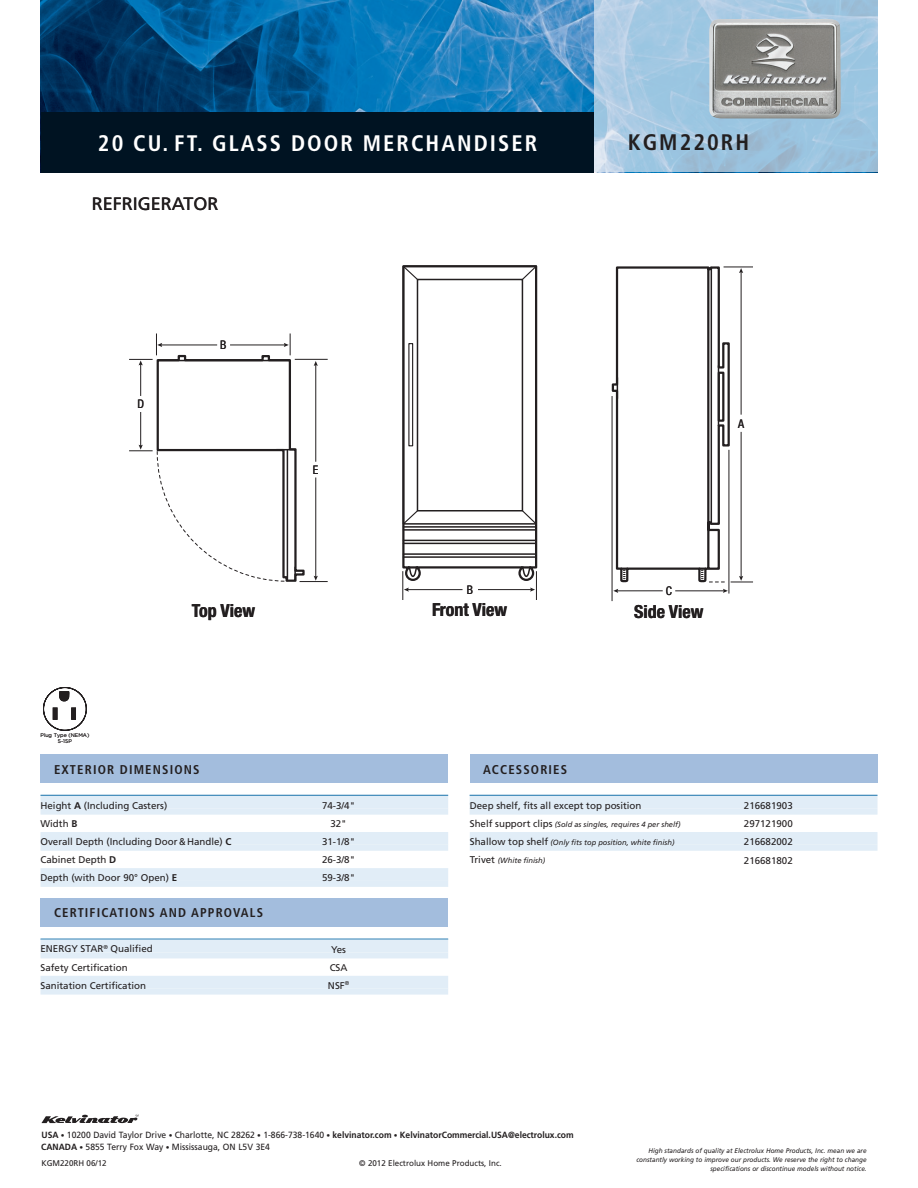
<style>
.page{position:relative;width:918px;height:1188px;background:#fff}
.page>*{position:absolute;margin:0;border:0;box-sizing:border-box;transform-origin:0 0}
.t1{font:700 condensed 22.5px "Frutiger";letter-spacing:.09em;color:#fff}
.t2{font:700 condensed 22.5px "Frutiger";letter-spacing:.09em;color:#231f20}
.t3{font:700 condensed 18px "Helvetica Neue";color:#231f20}
.t4{font:18px "Frutiger";color:#231f20}
.t5{font:700 condensed 12.75px "Frutiger";letter-spacing:.09em;color:#231f20}
.t6{font:condensed 12px "Helvetica Neue";color:#231f20}
.t7{font:9.75px/18px "Frutiger";color:#231f20}
.t8{font:9px/11.9px "Frutiger";color:#231f20;scale:.95 1}
.t9{font:8.25px "Frutiger";color:#231f20}
.t10{font:italic 7.5px "Frutiger";color:#231f20}
.t11{font:italic 6.75px/9px "Frutiger";color:#231f20;text-align:right;scale:.95 1}
.t12{font:5.25px/6.3px "Gotham";color:#231f20;text-align:center}
.s1{font-weight:700}
.s2{font-style:normal;font-size:9.75px}
.s3{font-weight:700;font-size:7.5px}
</style>
<div class="page">
<img style="left:40px;top:0;width:554px;height:172px">
<svg style="left:594px;top:0;width:283px;height:172px;background:#a3c7e1"></svg>
<img style="left:709px;top:19px;width:132px;height:100px">
<div style="left:470px;top:755px;width:408px;height:28px;background:#a3bddd"></div>
<svg style="left:42px;top:1114px;width:97px;height:9px"></svg>
<div style="left:40px;top:755px;width:408px;height:28px;background:#a3bddd"></div>
<hr style="left:40px;top:795px;width:408px;height:1px;background:#0065a4">
<div style="left:40px;top:796px;width:408px;height:13px;background:#e1edf7"></div>
<div style="left:40px;top:809px;width:408px;height:6px;background:#e1edf7"></div>
<div style="left:40px;top:832px;width:408px;height:13px;background:#e1edf7"></div>
<div style="left:40px;top:845px;width:408px;height:6px;background:#e1edf7"></div>
<div style="left:40px;top:868px;width:408px;height:13px;background:#e1edf7"></div>
<div style="left:40px;top:881px;width:408px;height:6px;background:#e1edf7"></div>
<div style="left:40px;top:898px;width:408px;height:28px;background:#a3bddd"></div>
<hr style="left:40px;top:939px;width:408px;height:1px;background:#0065a4">
<div style="left:40px;top:940px;width:408px;height:12px;background:#e1edf7"></div>
<div style="left:40px;top:952px;width:408px;height:6px;background:#e1edf7"></div>
<div style="left:40px;top:976px;width:408px;height:13px;background:#e1edf7"></div>
<div style="left:40px;top:989px;width:408px;height:6px;background:#e1edf7"></div>
<svg style="left:43px;top:687px;width:44px;height:44px"></svg>
<div style="left:71px;top:708px;width:5px;height:12px;background:#231f20"></div>
<svg style="left:402px;top:265px;width:136px;height:335px"></svg>
<hr style="left:612px;top:397px;width:1px;height:204px;background:#231f20">
<hr style="left:617px;top:590px;width:46px;height:1px;background:#231f20">
<svg style="left:613px;top:589px;width:5px;height:4px"></svg>
<hr style="left:675px;top:590px;width:50px;height:1px;background:#231f20">
<svg style="left:723px;top:589px;width:5px;height:4px"></svg>
<hr style="left:729px;top:450px;width:1px;height:143px;background:#231f20">
<svg style="left:611px;top:266px;width:142px;height:317px"></svg>
<div style="left:718px;top:372px;width:6px;height:50px;border:2px solid #231f20"></div>
<hr style="left:718px;top:366px;width:1px;height:60px;background:#231f20">
<svg style="left:130px;top:334px;width:197px;height:249px"></svg>
<hr style="left:470px;top:795px;width:408px;height:1px;background:#0065a4">
<div style="left:470px;top:796px;width:408px;height:13px;background:#e1edf7"></div>
<div style="left:470px;top:809px;width:408px;height:6px;background:#e1edf7"></div>
<div style="left:470px;top:832px;width:408px;height:13px;background:#e1edf7"></div>
<div style="left:470px;top:845px;width:408px;height:6px;background:#e1edf7"></div>
<div style="left:41px;top:112px;width:553px;height:61px;background:#001322"></div>
<h1 class="t1" style="left:98px;top:129px;width:441px">20 CU. FT. GLASS DOOR MERCHANDISER</h1>
<h1 class="t2" style="left:628px;top:129px;width:107px">KGM220RH</h1>
<h1 class="t1" style="left:112px;top:129px;width:13px">7</h1>
<h2 class="t4" style="left:92px;top:193px;width:124px">Refrigerator</h2>
<p class="t6" style="left:137px;top:397px;width:8px">D</p>
<p class="t6" style="left:220px;top:338px;width:8px">B</p>
<p class="t6" style="left:313px;top:463px;width:7px">E</p>
<p class="t12" style="left:40px;top:732px;width:50px">Plug Type (NEMA)<br>5-15P</p>
<h2 class="t3" style="left:192px;top:600px;width:65px">Top View</h2>
<h3 class="t5" style="left:54px;top:762px;width:147px">EXTERIOR DIMENSIONS</h3>
<p class="t7" style="left:40px;top:796px;width:192px">Height <span class="s1">A</span> (I ncluding Casters)<br>Width <span class="s1">B<br></span>Overall Depth (I ncluding Door&amp;Handle) <span class="s1">C<br></span>Cabinet Depth <span class="s1">D<br></span>Depth (with Door 90° Open) <span class="s1">E</span></p>
<h3 class="t5" style="left:54px;top:905px;width:211px">CERTIFICATIONS AND APPROVALS</h3>
<p class="t7" style="left:40px;top:940px;width:114px">E NERGY STAR<sup>®</sup> Qualified<br>Safety Certification<br>Sanitation Certification</p>
<p class="t7" style="left:322px;top:797px;width:35px;text-align:center">74-3/4"<br>32"<br>31-1/8"<br>26-3/8"<br>59-3/8"</p>
<p class="t7" style="left:328px;top:940px;width:23px;text-align:center">Yes<br>CSA<br>NSF<sup>®</sup></p>
<p class="t6" style="left:738px;top:417px;width:7px">A</p>
<p class="t6" style="left:467px;top:582px;width:8px">B</p>
<h2 class="t3" style="left:432px;top:599px;width:77px">Front View</h2>
<h2 class="t3" style="left:634px;top:600px;width:71px">Side View</h2>
<p class="t6" style="left:666px;top:584px;width:8px">C</p>
<h3 class="t5" style="left:483px;top:762px;width:9px">ACC</h3>
<h3 class="t5" style="left:508px;top:762px;width:60px">ESSORIES</h3>
<p class="t7" style="left:470px;top:796px;width:24px">Shelf</p>
<p class="t7" style="left:495px;top:814px;width:19px">Clip</p>
<p class="t7" style="left:470px;top:796px;width:173px">Deep shelf, fits all except top position</p>
<p class="t10" style="left:470px;top:820px;width:212px"><span class="s2">Shelf support clips</span> (Sold as singles, requires 4 per shelf)</p>
<p class="t10" style="left:470px;top:838px;width:206px"><span class="s2">Shallow top shelf</span> (Only fits top position, white finish)</p>
<p class="t10" style="left:470px;top:856px;width:77px"><span class="s2">Trivet</span> (White finish)</p>
<p class="t7" style="left:744px;top:797px;width:50px;text-align:justify">216681903<br>297121900<br>216682002<br>216681802</p>
<p class="t8" style="left:41px;top:1129px;width:562px"><span class="s1">USA</span> <span class="s3">•</span> 10200 David Taylor Drive <span class="s3">•</span> Charlotte, NC 28262 <span class="s3">•</span> 1-866-738-1640 <span class="s3">•</span> <span class="s1">kelvinator.com</span> <span class="s3">•</span> <span class="s1">KelvinatorCommercial.USA@electrolux.com<br>CANADA</span> <span class="s3">•</span> 5855 Terry Fox Way <span class="s3">•</span> Mississauga, ON L5V 3E4</p>
<p class="t9" style="left:41px;top:1158px;width:67px">KGM220RH 06/12</p>
<p class="t9" style="left:359px;top:1158px;width:144px">© 2012 E lectrolux Home Products, I nc.</p>
<p class="t11" style="left:636px;top:1146px;width:244px">High standards of quality at Electrolux Home Products, Inc. mean we are constantly working to improve our products. We reserve the right to change specifications or discontinue models without notice.</p>
</div>
